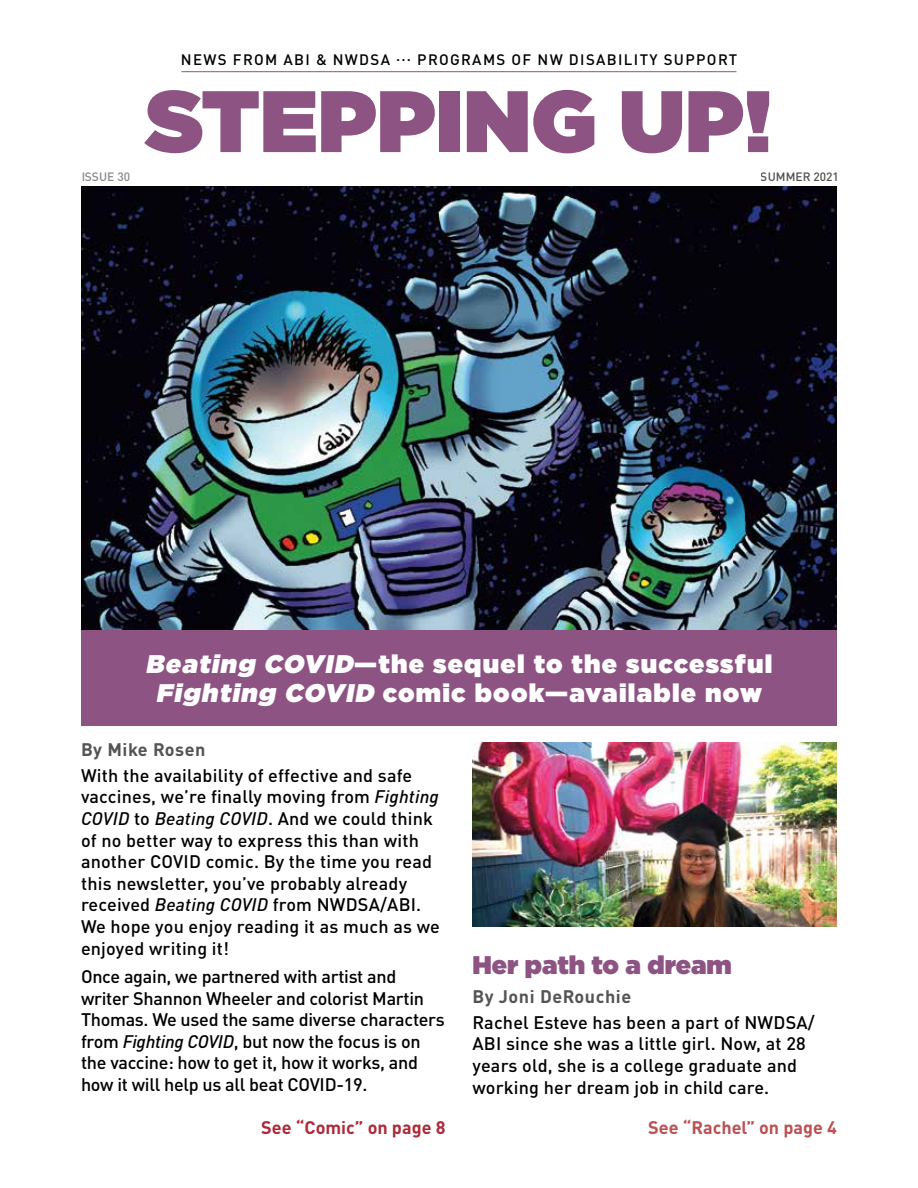
<style>
.page{position:relative;width:918px;height:1188px;background:#fff}
.page>*{position:absolute;margin:0;border:0;box-sizing:border-box;transform-origin:0 0}
.t1{font:900 87px "Gotham";color:#8d5483}
.t2{font:900 25.5px/28.5px "Gotham";letter-spacing:.05em;color:#fff;text-align:center}
.t3{font:900 25.5px "Gotham";color:#8d5483}
.t4{font:500 18px/21.6px "DINOT";letter-spacing:.01em;color:#000}
.t5{font:500 18px/21.6px "DINOT";letter-spacing:-.015em;color:#000}
.t6{font:700 18px "DINOT";letter-spacing:.03em;color:#535454}
.t7{font:700 18px "DINOT";color:#bb5152}
.t8{font:700 18px "DINOT";color:#ad2a38}
.t9{font:500 15px "DINOT";letter-spacing:.09em;color:#000}
.t10{font:500 12px "DINOT";color:#000}
.t11{font:500 12px "DINOT";letter-spacing:.01em;color:#535454}
.s1{font-style:italic}
</style>
<div class="page">
<hr style="left:182px;top:71px;width:554px;height:1px;background:#8d5483">
<img style="left:81px;top:186px;width:756px;height:444px">
<img style="left:472px;top:742px;width:365px;height:185px">
<div style="left:81px;top:630px;width:756px;height:96px;background:#8d5483"></div>
<p class="t9" style="left:181px;top:48px;width:558px">NEWS FROM ABI &amp; NWDSA ... PROGRAMS OF NW DISABILITY SUPPORT</p>
<h1 class="t1" style="left:146px;top:59px;width:628px">STEPPING UP!</h1>
<p class="t11" style="left:81px;top:167px;width:51px">ISSUE 30</p>
<p class="t10" style="left:761px;top:167px;width:80px">SUMMER 2021</p>
<h2 class="t2" style="left:146px;top:650px;width:628px"><span class="s1">Beating COVID</span>—the sequel to the successful<br><span class="s1">Fighting COVID</span> comic book—available now</h2>
<p class="t6" style="left:81px;top:735px;width:126px">By Mike Rosen</p>
<p class="t4" style="left:81px;top:763px;width:360px">With the availability of effective and safe vaccines, we’re finally moving from <span class="s1">Fighting COVID</span> to <span class="s1">Beating COVID</span>. And we could think of no better way to express this than with another COVID comic. By the time you read this newsletter, you’ve probably already received <span class="s1">Beating COVID</span> from NWDSA/ABI.<br>We hope you enjoy reading it as much as we enjoyed writing it!</p>
<p class="t5" style="left:81px;top:964px;width:365px">Once again, we partnered with artist and writer Shannon Wheeler and colorist Martin Thomas. We used the same diverse characters from <span class="s1">Fighting COVID</span>, but now the focus is on the vaccine: how to get it, how it works, and how it will help us all beat COVID-19.</p>
<h2 class="t3" style="left:473px;top:947px;width:261px">Her path to a dream</h2>
<p class="t4" style="left:472px;top:1010px;width:344px">Rachel Esteve has been a part of NWDSA/ ABI since she was a little girl. Now, at 28 years old, she is a college graduate and working her dream job in child care.</p>
<p class="t6" style="left:472px;top:982px;width:160px">By Joni DeRouchie</p>
<p class="t8" style="left:261px;top:1113px;width:186px">See “Comic” on page 8</p>
<p class="t7" style="left:648px;top:1113px;width:190px">See “Rachel” on page 4</p>
</div>
